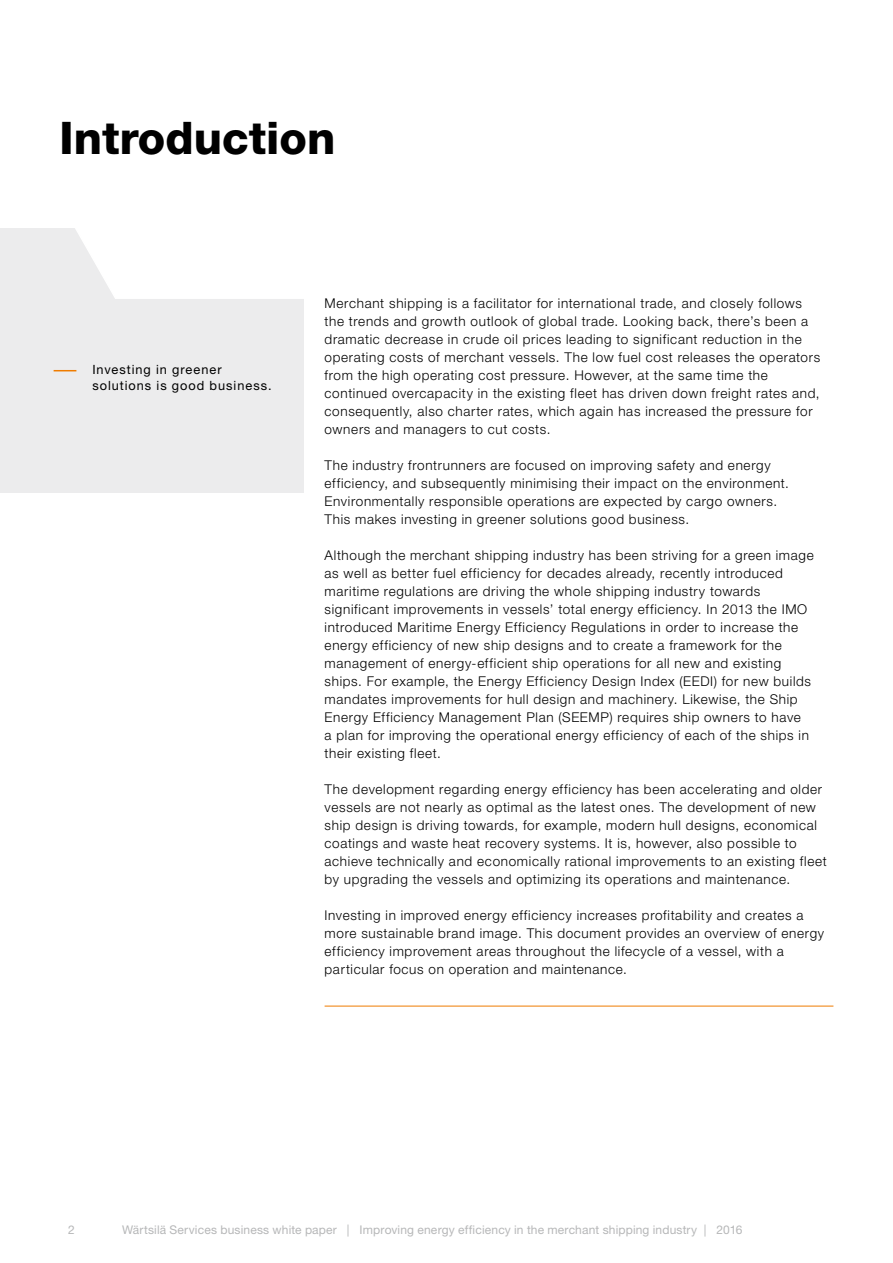
<style>
.page{position:relative;width:893px;height:1263px;background:#fff}
.page>*{position:absolute;margin:0;border:0;box-sizing:border-box;transform-origin:0 0}
.t1{font:800 45px "Helvetica Neue";color:#000}
.t2{font:300 13.5px/18px "Helvetica Neue";letter-spacing:.05em;color:#000}
.t3{font:12.75px/16.5px "Helvetica Neue LT Std";letter-spacing:.075em;color:#000}
.t4{font:12px "Helvetica Neue";letter-spacing:.015em;color:#b6b7b8}
</style>
<div class="page">
<hr style="left:325px;top:1006px;width:508px;height:1px;background:#ef7c00">
<div style="left:0;top:228px;width:303px;height:265px;background:#ececed"></div>
<svg style="left:75px;top:228px;width:229px;height:72px;background:#fdfdfd"></svg>
<svg style="left:54px;top:370px;width:22px;height:1px"></svg>
<h1 class="t1" style="left:60px;top:112px;width:277px">Introduction</h1>
<p class="t3" style="left:92px;top:361px;width:181px">Investing in greener solutions is good business.</p>
<p class="t2" style="left:325px;top:294px;width:497px">Merchant shipping is a facilitator for international trade, and closely follows the trends and growth outlook of global trade. Looking back, there’s been a dramatic decrease in crude oil prices leading to significant reduction in the operating costs of merchant vessels. The low fuel cost releases the operators from the high operating cost pressure. However, at the same time the continued overcapacity in the existing fleet has driven down freight rates and, consequently, also charter rates, which again has increased the pressure for owners and managers to cut costs.</p>
<p class="t2" style="left:325px;top:456px;width:466px">The industry frontrunners are focused on improving safety and energy efficiency, and subsequently minimising their impact on the environment.<br>Environmentally responsible operations are expected by cargo owners.<br>This makes investing in greener solutions good business.</p>
<p class="t2" style="left:325px;top:546px;width:491px">Although the merchant shipping industry has been striving for a green image as well as better fuel efficiency for decades already, recently introduced maritime regulations are driving the whole shipping industry towards significant improvements in vessels’ total energy efficiency. In 2013 the IMO introduced Maritime Energy Efficiency Regulations in order to increase the energy efficiency of new ship designs and to create a framework for the management of energy-efficient ship operations for all new and existing ships. For example, the Energy Efficiency Design Index (EEDI) for new builds mandates improvements for hull design and machinery. Likewise, the Ship Energy Efficiency Management Plan (SEEMP) requires ship owners to have<br>a plan for improving the operational energy efficiency of each of the ships in their existing fleet.</p>
<p class="t2" style="left:325px;top:780px;width:504px">The development regarding energy efficiency has been accelerating and older vessels are not nearly as optimal as the latest ones. The development of new ship design is driving towards, for example, modern hull designs, economical coatings and waste heat recovery systems. It is, however, also possible to achieve technically and economically rational improvements to an existing fleet by upgrading the vessels and optimizing its operations and maintenance.</p>
<p class="t2" style="left:325px;top:906px;width:501px">Investing in improved energy efficiency increases profitability and creates a more sustainable brand image. This document provides an overview of energy efficiency improvement areas throughout the lifecycle of a vessel, with a particular focus on operation and maintenance.</p>
<p class="t4" style="left:68px;top:1222px;width:8px">2</p>
<p class="t4" style="left:122px;top:1222px;width:622px">Wärtsilä Services business white paper | Improving energy efficiency in the merchant shipping industry | 2016</p>
</div>
